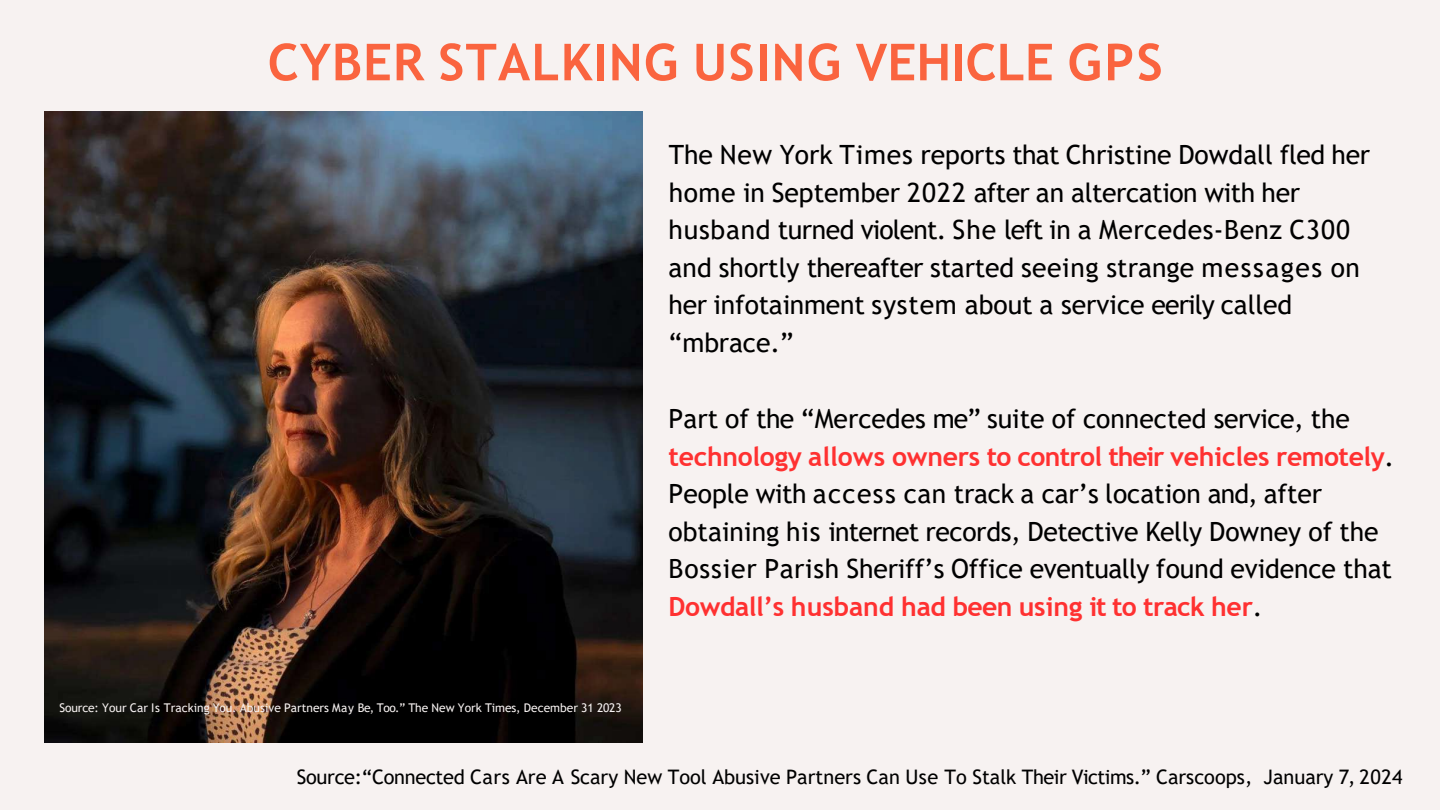
<style>
.page{position:relative;width:1440px;height:810px;background:#f7f2f1}
.page>*{position:absolute;margin:0;border:0;box-sizing:border-box;transform-origin:0 0}
.t1{font:700 51px "Trebuchet MS";letter-spacing:.02em;color:#fa643f}
.t2{font:26.5px/37.5px "Trebuchet MS";color:#000}
.t3{font:20px "Trebuchet MS";color:#000}
.t4{font:12px "Trebuchet MS";color:#f7f2f1}
.s1{font-weight:700;color:#ff3131}
</style>
<div class="page">
<img style="left:44px;top:112px;width:598px;height:631px">
<h2 class="t1" style="left:268px;top:30px;width:897px">CYBER STALKING USING VEHICLE GPS</h2>
<p class="t2" style="left:669px;top:136px;width:703px">The New York Times reports that Christine Dowdall fled her home in September 2022 after an altercation with her husband turned violent. She left in a Mercedes-Benz C300 and shortly thereafter started seeing strange messages on her infotainment system about a service eerily called “mbrace.”</p>
<p class="t4" style="left:59px;top:700px;width:564px">Source: Your Car Is Tracking You. Abusive Partners May Be, Too.” The New York Times, December 31 2023</p>
<p class="t2" style="left:669px;top:400px;width:727px">Part of the “Mercedes me” suite of connected service, the <span class="s1">technology allows owners to control their vehicles remotely</span>.<br>People with access can track a car’s location and, after obtaining his internet records, Detective Kelly Downey of the Bossier Parish Sheriff’s Office eventually found evidence that <span class="s1">Dowdall’s husband had been using it to track her</span>.</p>
<p class="t3" style="left:297px;top:765px;width:1107px">Source:“Connected Cars Are A Scary New Tool Abusive Partners Can Use To Stalk Their Victims.” Carscoops, January 7, 2024</p>
</div>
